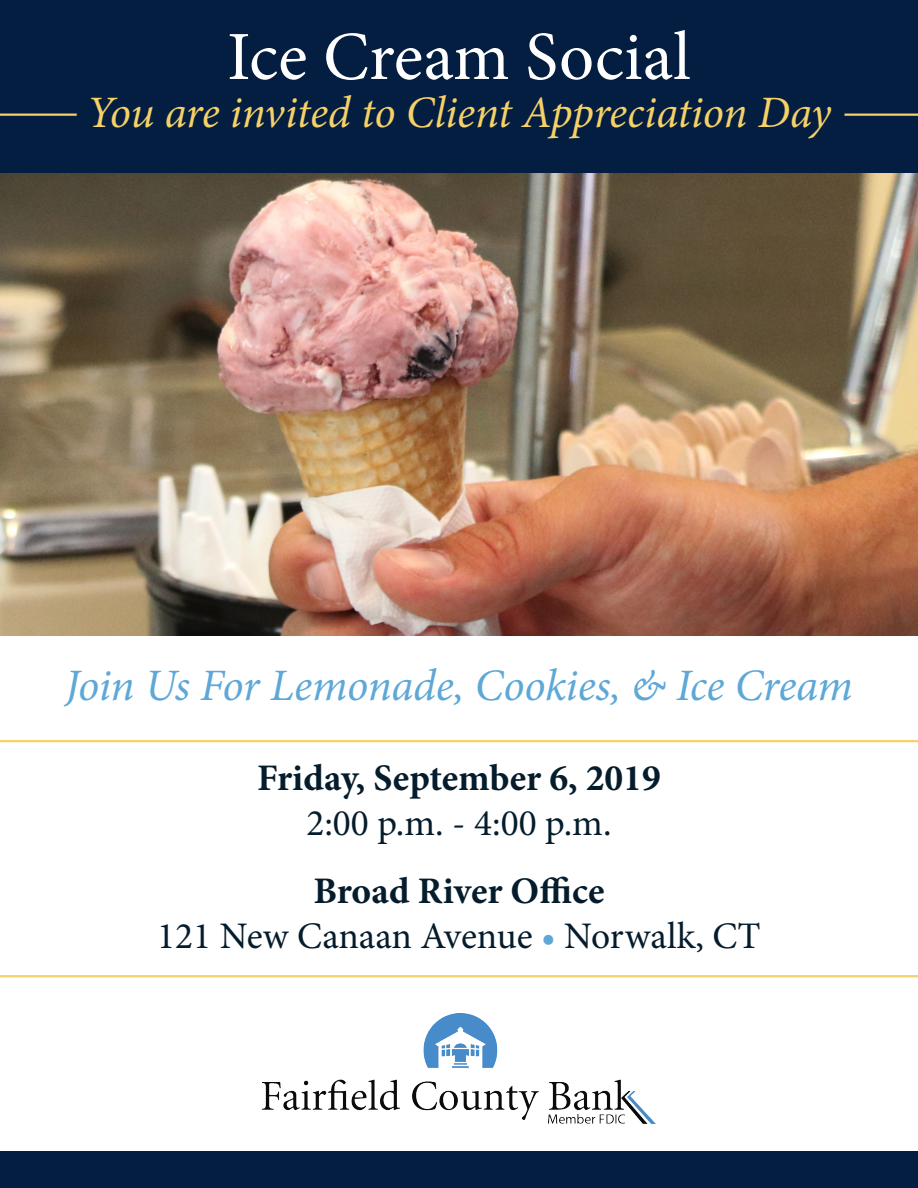
<style>
.page{position:relative;width:918px;height:1188px;background:#fff}
.page>*{position:absolute;margin:0;border:0;box-sizing:border-box;transform-origin:0 0}
.t1{font:69px "Minion Pro";color:#fff}
.t2{font:italic 45px "Minion Pro";letter-spacing:-.01em;color:#f5d167}
.t3{font:italic 45px "Minion Pro";letter-spacing:-.01em;color:#5ea8d7}
.t4{font:37.5px "Minion Pro";color:#041c2c}
.t5{font:700 37.5px "Minion Pro";color:#041c2c}
.s1{color:#5ea8d7}
</style>
<div class="page">
<img style="left:0;top:173px;width:918px;height:463px">
<div style="left:0;top:0;width:918px;height:173px;background:#041e42"></div>
<hr style="left:0;top:114px;width:77px;height:2px;background:#f5d167">
<hr style="left:844px;top:114px;width:74px;height:2px;background:#f5d167">
<svg style="left:0;top:740px;width:918px;height:237px"></svg>
<img style="left:262px;top:1013px;width:394px;height:111px">
<div style="left:0;top:1152px;width:918px;height:36px;background:#041e42"></div>
<p class="t1" style="left:227px;top:11px;width:465px">Ice Cream Social</p>
<p class="t2" style="left:87px;top:82px;width:745px">You are invited to Client Appreciation Day</p>
<p class="t3" style="left:65px;top:655px;width:789px">Join Us For Lemonade, Cookies, &amp; Ice Cream</p>
<p class="t5" style="left:257px;top:752px;width:405px">Friday, September 6, 2019</p>
<p class="t4" style="left:306px;top:798px;width:307px">2:00 p.m. - 4:00 p.m.</p>
<p class="t5" style="left:313px;top:864px;width:292px">Broad River Office</p>
<p class="t4" style="left:157px;top:911px;width:605px">121 New Canaan Avenue <span class="s1">•</span> Norwalk, CT</p>
</div>
